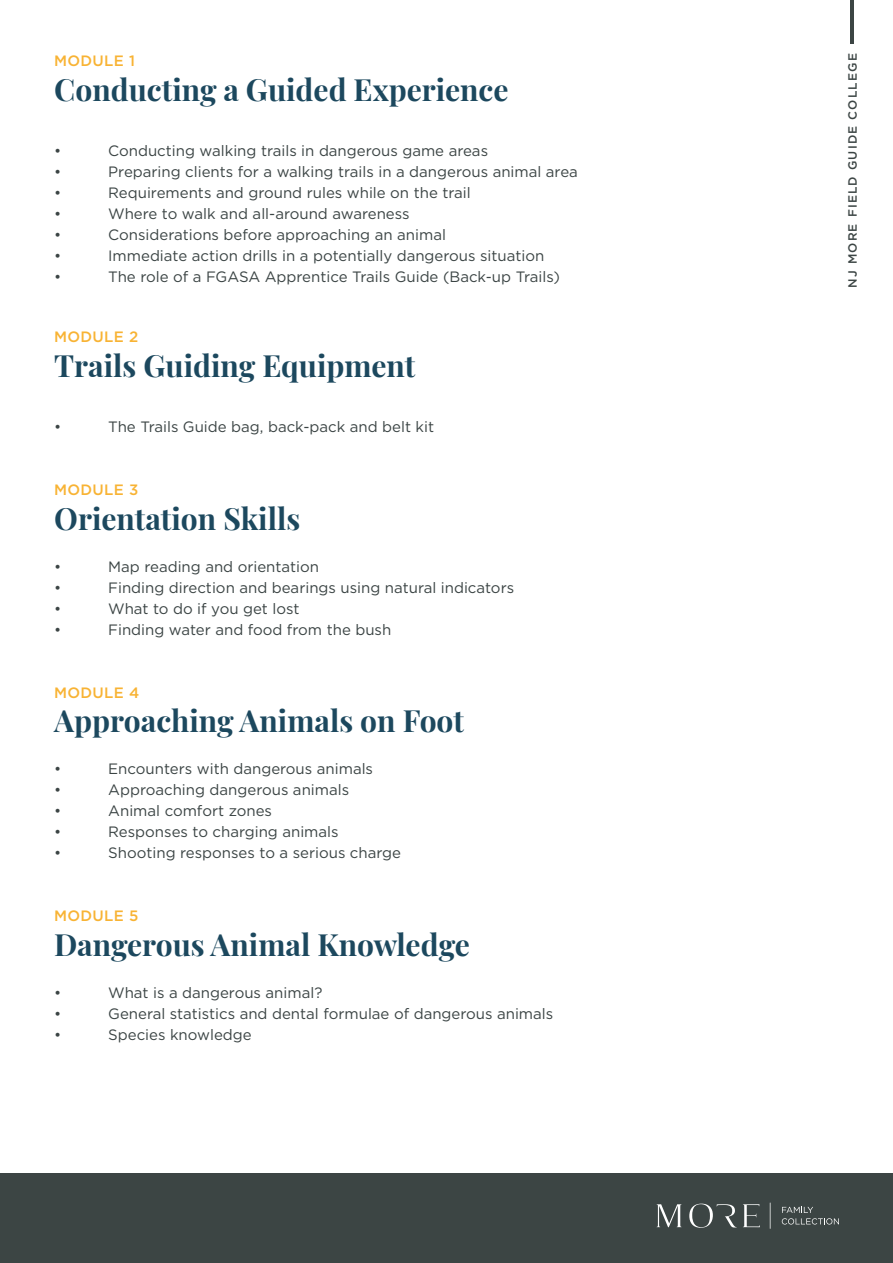
<style>
.page{position:relative;width:893px;height:1263px;background:#fff}
.page>*{position:absolute;margin:0;border:0;box-sizing:border-box;transform-origin:0 0}
.t1{font:30px "Playfair Display";color:#1c485e}
.t2{font:15px "Gotham";color:#3b4444}
.t3{font:500 15px "Gotham";letter-spacing:.02em;color:#f8b334}
.t4{font:500 12px "Gotham";letter-spacing:.1em;color:#3c4544}
</style>
<div class="page">
<div style="left:0;top:1173px;width:893px;height:90px;background:#3c4544"></div>
<svg style="left:770px;top:1202px;width:1px;height:27px"></svg>
<svg style="left:657px;top:1203px;width:103px;height:25px"></svg>
<svg style="left:782px;top:1207px;width:57px;height:17px"></svg>
<hr style="left:851px;top:0;width:3px;height:44px;background:#3c4544">
<p class="t3" style="left:54px;top:51px;width:82px">MODULE 1</p>
<h1 class="t1" style="left:54px;top:66px;width:456px">Conducting a Guided Experience</h1>
<p class="t2" style="left:54px;top:141px;width:9px">•</p>
<p class="t2" style="left:108px;top:141px;width:381px">Conducting walking trails in dangerous game areas</p>
<p class="t2" style="left:54px;top:162px;width:9px">•</p>
<p class="t2" style="left:108px;top:162px;width:471px">Preparing clients for a walking trails in a dangerous animal area</p>
<p class="t2" style="left:54px;top:183px;width:9px">•</p>
<p class="t2" style="left:108px;top:183px;width:364px">Requirements and ground rules while on the trail</p>
<p class="t2" style="left:54px;top:204px;width:9px">•</p>
<p class="t2" style="left:108px;top:204px;width:303px">Where to walk and all-around awareness</p>
<p class="t2" style="left:54px;top:225px;width:9px">•</p>
<p class="t2" style="left:108px;top:225px;width:339px">Considerations before approaching an animal</p>
<p class="t2" style="left:54px;top:246px;width:9px">•</p>
<p class="t2" style="left:108px;top:246px;width:438px">Immediate action drills in a potentially dangerous situation</p>
<p class="t2" style="left:54px;top:267px;width:9px">•</p>
<p class="t2" style="left:108px;top:267px;width:453px">The role of a FGASA Apprentice Trails Guide (Back-up Trails)</p>
<p class="t3" style="left:54px;top:327px;width:85px">MODULE 2</p>
<h1 class="t1" style="left:54px;top:342px;width:363px">Trails Guiding Equipment</h1>
<p class="t2" style="left:54px;top:417px;width:9px">•</p>
<p class="t2" style="left:108px;top:417px;width:327px">The Trails Guide bag, back-pack and belt kit</p>
<p class="t3" style="left:54px;top:480px;width:86px">MODULE 3</p>
<h1 class="t1" style="left:54px;top:495px;width:248px">Orientation Skills</h1>
<p class="t2" style="left:54px;top:557px;width:9px">•</p>
<p class="t2" style="left:108px;top:557px;width:212px">Map reading and orientation</p>
<p class="t2" style="left:54px;top:578px;width:9px">•</p>
<p class="t2" style="left:108px;top:578px;width:407px">Finding direction and bearings using natural indicators</p>
<p class="t2" style="left:54px;top:599px;width:9px">•</p>
<p class="t2" style="left:108px;top:599px;width:193px">What to do if you get lost</p>
<p class="t2" style="left:54px;top:620px;width:9px">•</p>
<p class="t2" style="left:108px;top:620px;width:285px">Finding water and food from the bush</p>
<p class="t3" style="left:54px;top:682px;width:87px">MODULE 4</p>
<h1 class="t1" style="left:54px;top:697px;width:411px">Approaching Animals on Foot</h1>
<p class="t2" style="left:54px;top:759px;width:9px">•</p>
<p class="t2" style="left:108px;top:759px;width:266px">Encounters with dangerous animals</p>
<p class="t2" style="left:54px;top:780px;width:9px">•</p>
<p class="t2" style="left:108px;top:780px;width:242px">Approaching dangerous animals</p>
<p class="t2" style="left:54px;top:801px;width:9px">•</p>
<p class="t2" style="left:108px;top:801px;width:165px">Animal comfort zones</p>
<p class="t2" style="left:54px;top:822px;width:9px">•</p>
<p class="t2" style="left:108px;top:822px;width:232px">Responses to charging animals</p>
<p class="t2" style="left:54px;top:843px;width:9px">•</p>
<p class="t2" style="left:108px;top:843px;width:294px">Shooting responses to a serious charge</p>
<p class="t3" style="left:54px;top:906px;width:86px">MODULE 5</p>
<h1 class="t1" style="left:54px;top:921px;width:417px">Dangerous Animal Knowledge</h1>
<p class="t2" style="left:54px;top:983px;width:9px">•</p>
<p class="t2" style="left:108px;top:983px;width:216px">What is a dangerous animal?</p>
<p class="t2" style="left:54px;top:1004px;width:9px">•</p>
<p class="t2" style="left:108px;top:1004px;width:447px">General statistics and dental formulae of dangerous animals</p>
<p class="t2" style="left:54px;top:1025px;width:9px">•</p>
<p class="t2" style="left:108px;top:1025px;width:145px">Species knowledge</p>
<p class="t4" style="left:845px;top:288px;width:236px;rotate:-90deg">NJ MORE FIELD GUIDE COLLEGE</p>
</div>
